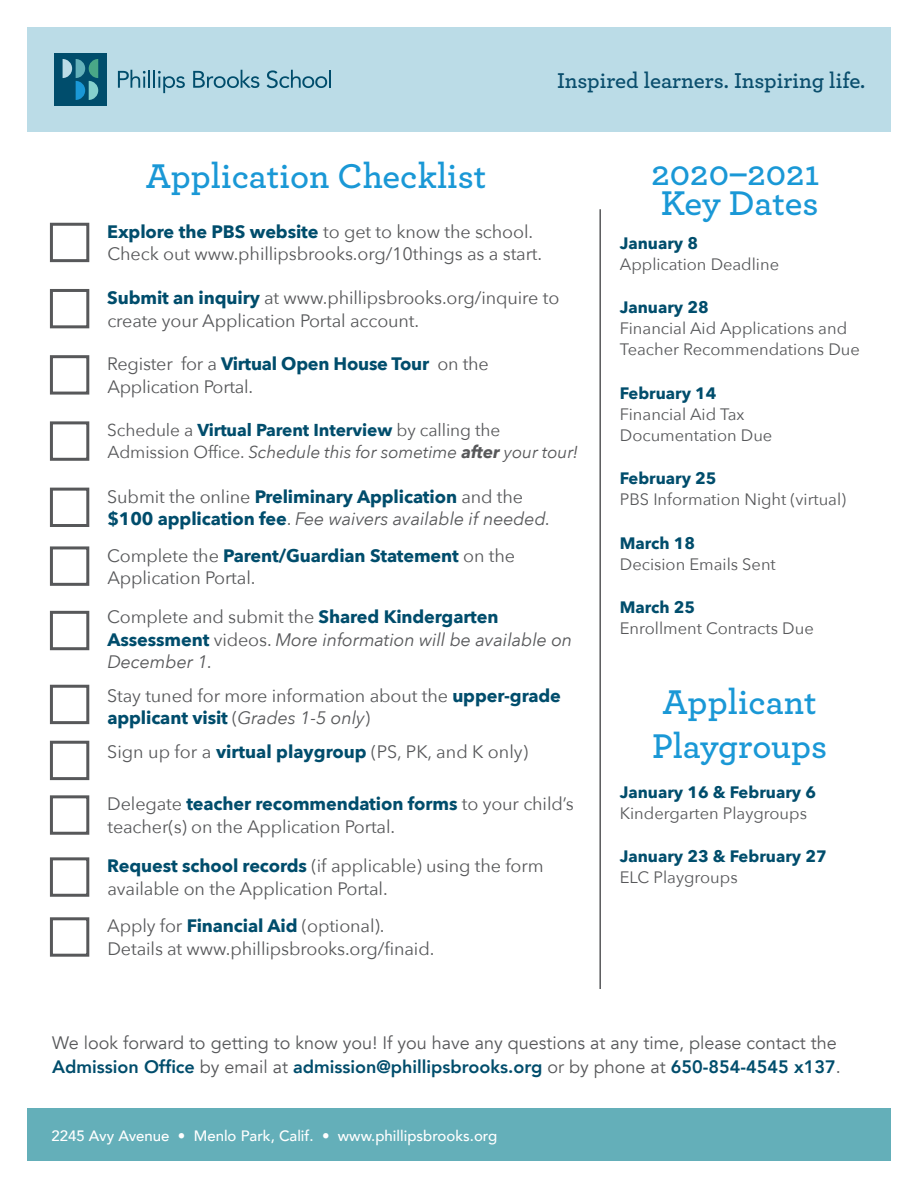
<style>
.page{position:relative;width:918px;height:1188px;background:#fff}
.page>*{position:absolute;margin:0;border:0;box-sizing:border-box;transform-origin:0 0}
.t1{font:600 36px/30px "Archer";color:#1a98d6}
.t2{font:600 22.5px "Archer";color:#0a4e6d}
.t3{font:18px/22.5px "Avenir Next";letter-spacing:-.005em;color:#57585a}
.t4{font:18px/24px "Avenir";color:#57585a}
.t5{font:italic 18px/22.5px "Avenir Next";letter-spacing:-.005em;color:#57585a}
.t6{font:700 18px/22.5px "Avenir Next";letter-spacing:-.005em;color:#004d6c}
.t7{font:17.25px/22.5px "Avenir Next";color:#57585a}
.t8{font:16.5px/21px "Avenir Next";color:#57585a}
.t9{font:700 16.5px "Avenir Next";color:#004d6c}
.t10{font:500 15px "Avenir";color:#fff}
.s1{font-weight:700;color:#004d6c}
.s2{font-style:italic}
.s3{font-weight:700;font-style:italic}
.s4{font-weight:400;color:#57585a}
.s5{font-weight:400;font-style:italic;color:#57585a}
.s6{font-style:normal}
.s7{font-weight:700;font-style:normal;color:#004d6c}
.s8{font-weight:800;color:#004d6c}
</style>
<div class="page">
<div style="left:27px;top:27px;width:864px;height:105px;background:#bbdce7"></div>
<svg style="left:118px;top:70px;width:67px;height:23px"></svg>
<svg style="left:193px;top:70px;width:66px;height:18px"></svg>
<svg style="left:267px;top:70px;width:64px;height:18px"></svg>
<div style="left:54px;top:53px;width:53px;height:53px;background:#004d6c"></div>
<svg style="left:63px;top:59px;width:35px;height:41px"></svg>
<div style="left:27px;top:1109px;width:864px;height:52px;background:#64afb9"></div>
<div style="left:50px;top:223px;width:39px;height:39px;border:3px solid #57585a"></div>
<div style="left:50px;top:289px;width:39px;height:39px;border:3px solid #57585a"></div>
<div style="left:50px;top:355px;width:39px;height:40px;border:3px solid #57585a"></div>
<div style="left:50px;top:421px;width:39px;height:40px;border:3px solid #57585a"></div>
<div style="left:50px;top:488px;width:39px;height:39px;border:3px solid #57585a"></div>
<div style="left:50px;top:611px;width:39px;height:39px;border:3px solid #57585a"></div>
<div style="left:50px;top:546px;width:39px;height:40px;border:3px solid #57585a"></div>
<div style="left:50px;top:795px;width:39px;height:40px;border:3px solid #57585a"></div>
<div style="left:50px;top:857px;width:39px;height:40px;border:3px solid #57585a"></div>
<div style="left:50px;top:917px;width:39px;height:40px;border:3px solid #57585a"></div>
<hr style="left:599px;top:209px;width:2px;height:780px;background:#57585a">
<div style="left:50px;top:685px;width:39px;height:39px;border:3px solid #57585a"></div>
<div style="left:50px;top:741px;width:39px;height:39px;border:3px solid #57585a"></div>
<p class="t2" style="left:557px;top:63px;width:310px">Inspired learners. Inspiring life.</p>
<h1 class="t1" style="left:146px;top:159px;width:342px">Application Checklist</h1>
<h1 class="t1" style="left:652px;top:156px;width:170px">2020–2021<br>Key Dates</h1>
<p class="t3" style="left:107px;top:220px;width:436px"><span class="s1">Explore the PBS website</span> to get to know the school.<br>Check out www.phillipsbrooks.org/10things as a start.</p>
<p class="t3" style="left:107px;top:286px;width:454px"><span class="s1">Submit an inquiry</span> at www.phillipsbrooks.org/inquire to create your Application Portal account.</p>
<p class="t3" style="left:107px;top:352px;width:383px">Register for a <span class="s1">Virtual Open House Tour</span> on the<br>Application Portal.</p>
<p class="t7" style="left:107px;top:418px;width:472px">Schedule a <span class="s1">Virtual Parent Interview</span> by calling the<br>Admission Office. <span class="s2">Schedule this for sometime</span> <span class="s3">after</span> <span class="s2">your tour!</span></p>
<p class="t6" style="left:107px;top:485px;width:445px"><span class="s4">Submit the online</span> Preliminary Application <span class="s4">and the </span>$100 application fee<span class="s4">.</span> <span class="s5">Fee waivers available if needed.</span></p>
<p class="t3" style="left:107px;top:543px;width:409px">Complete the <span class="s1">Parent/Guardian Statement</span> on the<br>Application Portal.</p>
<p class="t5" style="left:107px;top:605px;width:467px"><span class="s6">Complete and submit the</span> <span class="s7">Shared Kindergarten<br>Assessment</span> <span class="s6">videos.</span> More information will be available on<br>December 1.</p>
<p class="t3" style="left:107px;top:683px;width:455px">Stay tuned for more information about the <span class="s1">upper-grade applicant visit</span> (<span class="s2">Grades 1-5 only</span>)</p>
<p class="t3" style="left:107px;top:740px;width:422px">Sign up for a <span class="s1">virtual playgroup</span> (PS, PK, and K only)</p>
<p class="t3" style="left:107px;top:792px;width:468px">Delegate <span class="s1">teacher recommendation forms</span> to your child’s teacher(s) on the Application Portal.</p>
<p class="t3" style="left:107px;top:854px;width:438px"><span class="s1">Request school records</span> (if applicable) using the form available on the Application Portal.</p>
<p class="t3" style="left:107px;top:914px;width:329px">Apply for <span class="s1">Financial Aid</span> (optional).<br>Details at www.phillipsbrooks.org/finaid.</p>
<p class="t9" style="left:620px;top:229px;width:80px">January 8</p>
<p class="t8" style="left:620px;top:253px;width:161px">Application Deadline</p>
<p class="t9" style="left:620px;top:293px;width:90px">January 28</p>
<p class="t8" style="left:620px;top:317px;width:242px">Financial Aid Applications and<br>Teacher Recommendations Due</p>
<p class="t9" style="left:620px;top:379px;width:98px">February 14</p>
<p class="t8" style="left:620px;top:403px;width:154px">Financial Aid Tax<br>Documentation Due</p>
<p class="t9" style="left:620px;top:464px;width:98px">February 25</p>
<p class="t8" style="left:620px;top:488px;width:228px">PBS Information Night (virtual)</p>
<p class="t9" style="left:620px;top:529px;width:77px">March 18</p>
<p class="t8" style="left:620px;top:553px;width:157px">Decision Emails Sent</p>
<p class="t9" style="left:620px;top:593px;width:77px">March 25</p>
<p class="t8" style="left:620px;top:617px;width:195px">Enrollment Contracts Due</p>
<h1 class="t1" style="left:652px;top:679px;width:177px;line-height:43.2px">Applicant<br>Playgroups</h1>
<p class="t9" style="left:620px;top:777px;width:198px">January 16 &amp; February 6</p>
<p class="t8" style="left:620px;top:802px;width:189px">Kindergarten Playgroups</p>
<p class="t9" style="left:620px;top:842px;width:208px">January 23 &amp; February 27</p>
<p class="t8" style="left:620px;top:866px;width:119px">ELC Playgroups</p>
<p class="t4" style="left:52px;top:1031px;width:790px">We look forward to getting to know you! If you have any questions at any time, please contact the<br><span class="s8">Admission Office</span> by email at <span class="s8">admission@phillipsbrooks.org</span> or by phone at <span class="s8">650-854-4545 x137</span>.</p>
<p class="t10" style="left:51px;top:1123px;width:447px">2245 Avy Avenue • Menlo Park, Calif. • www.phillipsbrooks.org</p>
</div>
